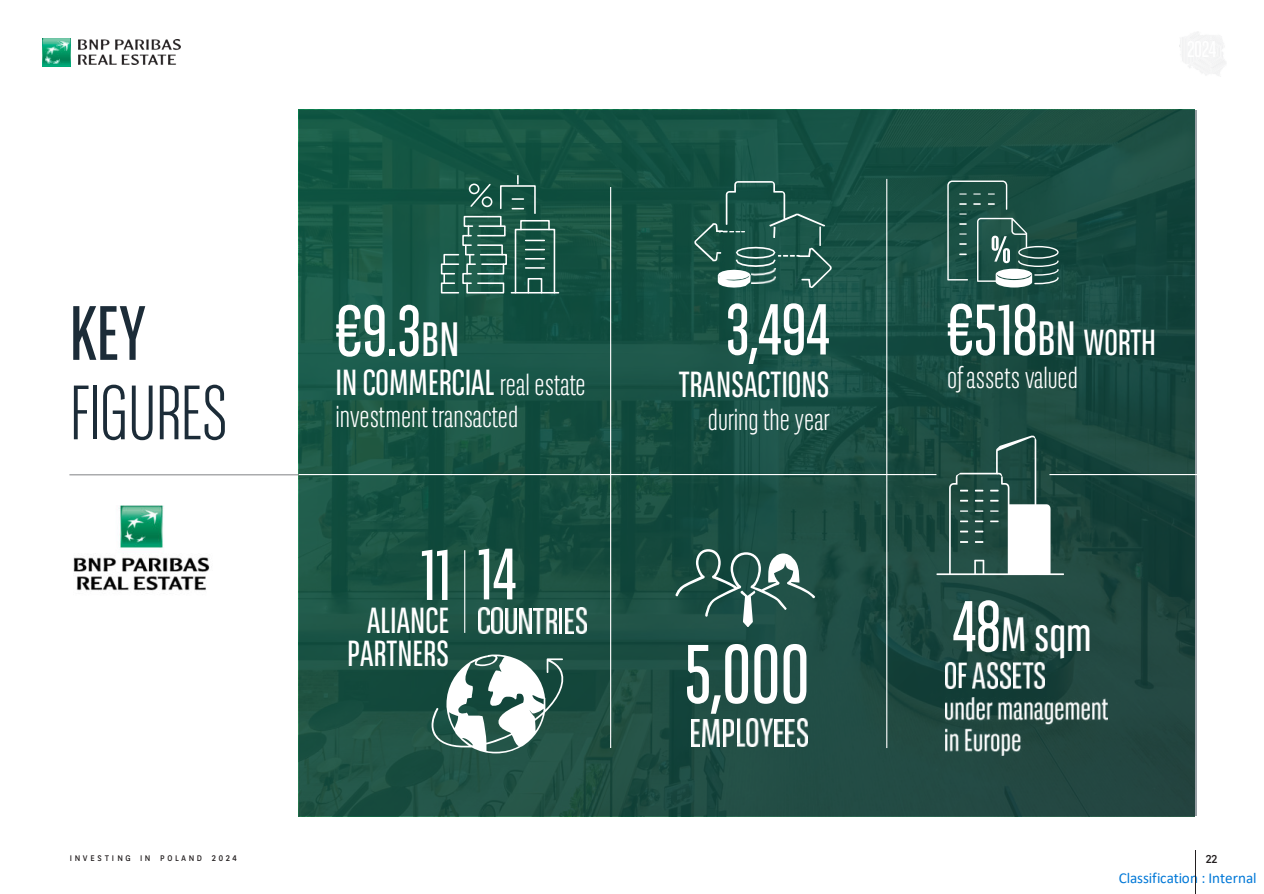
<style>
.page{position:relative;width:1264px;height:894px;background:#fff}
.page>*{position:absolute;margin:0;border:0;box-sizing:border-box;transform-origin:0 0}
.t1{font:82.65px "BNPP Sans Condensed";color:#fff}
.t2{font:300 76.65px "BNPP Sans Condensed";letter-spacing:-.02em;color:#1c2c38}
.t3{font:76.65px "BNPP Sans Condensed";color:#1c2c38}
.t4{font:71.85px "BNPP Sans Condensed";color:#fff}
.t5{font:48px "BNPP Sans Condensed";color:#fff}
.t6{font:36.15px/32.8px "BNPP Sans Condensed";color:#fff;text-align:center}
.t7{font:300 30.3px "BNPP Sans Condensed";color:#fff}
.t8{font:15.15px "Calibri";color:#0078d7}
.t9{font:11.4px "BNPP Sans";color:#231f20}
.t10{font:8.1px "BNPP Sans";color:#231f20}
.s1{font-size:48px}
.s2{font-weight:300;font-size:30.3px}
.s3{font-size:71.85px}
</style>
<div class="page">
<img style="left:43px;top:38px;width:28px;height:28px">
<img style="left:45px;top:42px;width:23px;height:21px">
<hr style="left:1194px;top:850px;width:1px;height:43px;background:#231f20">
<div style="left:299px;top:110px;width:897px;height:705px;background:#1c2c38;opacity:.46"></div>
<hr style="left:69px;top:474px;width:230px;height:1px;background:#808285">
<hr style="left:299px;top:474px;width:637px;height:1px;background:#fff">
<svg style="left:478px;top:548px;width:37px;height:51px"></svg>
<img style="left:478px;top:607px;width:11px;height:26px">
<img style="left:491px;top:607px;width:11px;height:26px">
<img style="left:505px;top:608px;width:11px;height:25px">
<img style="left:519px;top:608px;width:12px;height:25px">
<img style="left:534px;top:608px;width:22px;height:25px">
<hr style="left:559px;top:608px;width:3px;height:25px;background:#fff">
<img style="left:565px;top:608px;width:8px;height:25px">
<img style="left:576px;top:607px;width:10px;height:26px">
<hr style="left:464px;top:550px;width:1px;height:82px;background:#fff">
<img style="left:691px;top:719px;width:8px;height:27px">
<img style="left:702px;top:719px;width:17px;height:27px">
<img style="left:723px;top:719px;width:10px;height:27px">
<img style="left:737px;top:718px;width:35px;height:28px">
<img style="left:774px;top:719px;width:8px;height:27px">
<img style="left:785px;top:719px;width:9px;height:27px">
<img style="left:796px;top:718px;width:11px;height:28px">
<svg style="left:694px;top:181px;width:137px;height:107px"></svg>
<hr style="left:610px;top:187px;width:1px;height:560px;background:#fff">
<hr style="left:886px;top:179px;width:1px;height:568px;background:#fff">
<img style="left:944px;top:662px;width:11px;height:26px">
<svg style="left:958px;top:662px;width:8px;height:25px"></svg>
<img style="left:972px;top:662px;width:25px;height:26px">
<img style="left:1000px;top:662px;width:10px;height:26px">
<img style="left:1013px;top:662px;width:30px;height:26px">
<svg style="left:936px;top:435px;width:127px;height:140px"></svg>
<img style="left:945px;top:697px;width:162px;height:57px">
<hr style="left:1049px;top:474px;width:151px;height:1px;background:#fff">
<img style="left:78px;top:40px;width:102px;height:25px">
<svg style="left:430px;top:654px;width:136px;height:99px"></svg>
<svg style="left:947px;top:180px;width:111px;height:107px"></svg>
<svg style="left:675px;top:549px;width:140px;height:77px"></svg>
<hr style="left:511px;top:292px;width:47px;height:1px;background:#fff">
<div style="left:514px;top:229px;width:41px;height:64px;border:2px solid #fff"></div>
<div style="left:520px;top:220px;width:29px;height:10px;border:2px solid #fff"></div>
<svg style="left:440px;top:176px;width:104px;height:118px"></svg>
<img style="left:73px;top:505px;width:137px;height:86px">
<h2 class="t3" style="left:69px;top:293px;width:78px">KEY</h2>
<h2 class="t2" style="left:69px;top:381px;width:160px">FIGURES</h2>
<h3 class="t4" style="left:335px;top:293px;width:125px">€9.3<span class="s1">BN</span></h3>
<p class="t6" style="left:335px;top:365px;width:251px">IN COMMERCIAL <span class="s2">real estate</span></p>
<p class="t7" style="left:335px;top:404px;width:184px">investment transacted</p>
<h3 class="t4" style="left:725px;top:291px;width:105px">3,494</h3>
<p class="t6" style="left:678px;top:367px;width:152px">TRANSACTIONS</p>
<p class="t7" style="left:707px;top:407px;width:123px">during the year</p>
<p class="t6" style="left:947px;top:325px;width:210px"><span class="s3">€518</span><span class="s1">BN</span> WORTH</p>
<p class="t7" style="left:947px;top:365px;width:132px">of assets valued</p>
<h3 class="t4" style="left:420px;top:537px;width:32px">11</h3>
<p class="t6" style="left:347px;top:603px;width:104px">ALIANCE<br>PARTNERS</p>
<h3 class="t5" style="left:952px;top:609px;width:140px"><span class="s3">48</span>M sqm</h3>
<h1 class="t1" style="left:684px;top:630px;width:127px">5,000</h1>
<p class="t10" style="left:70px;top:854px;width:168px">I N V E S T I N G I N P O L A N D 2 0 2 4</p>
<p class="t9" style="left:1205px;top:854px;width:13px">22</p>
<p class="t8" style="left:1118px;top:868px;width:139px">Classification : Internal</p>
</div>
